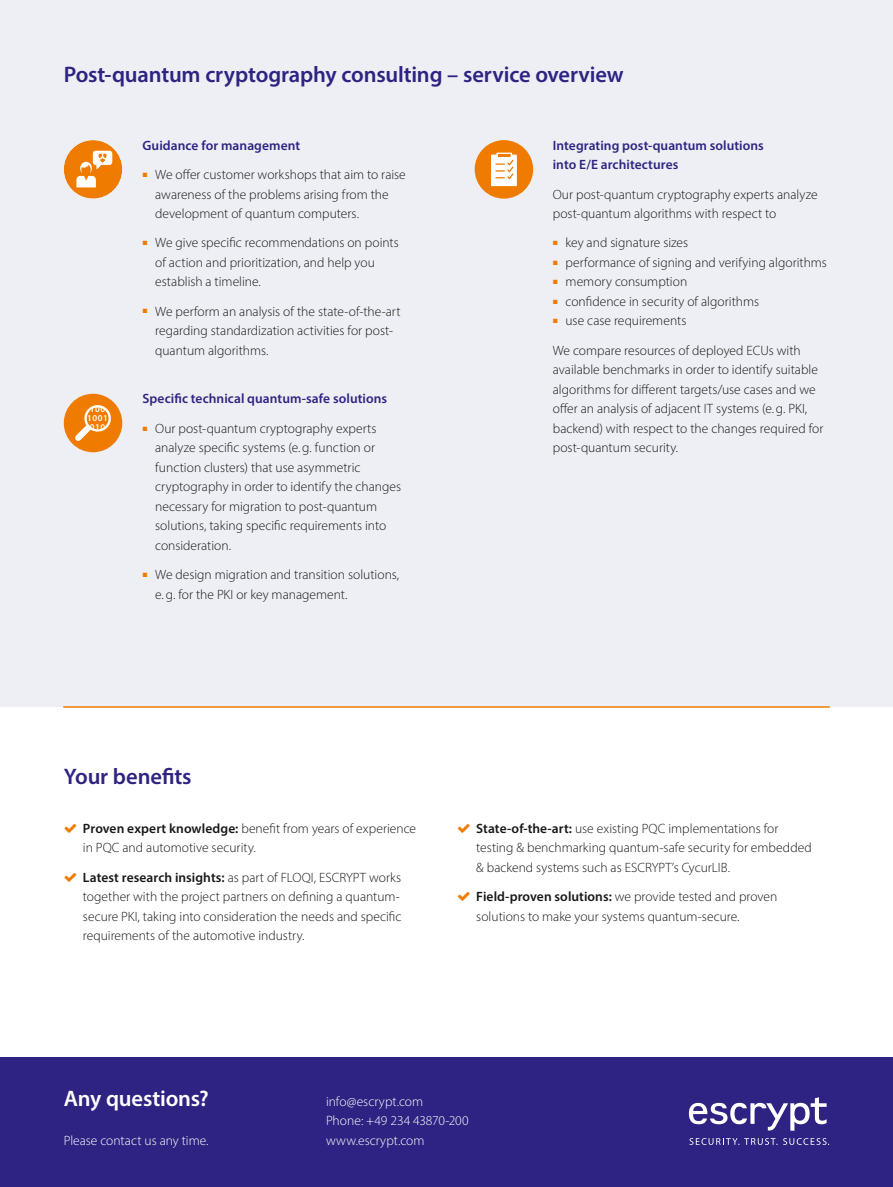
<style>
.page{position:relative;width:893px;height:1187px;background:#fff}
.page>*{position:absolute;margin:0;border:0;box-sizing:border-box;transform-origin:0 0}
.t1{font:600 22.5px "Myriad Pro";letter-spacing:-.005em;color:#2e2382}
.t2{font:600 22.5px "Myriad Pro";letter-spacing:-.01em;color:#fff}
.t3{font:300 13.5px/19.5px "Myriad Pro";color:#181716}
.t4{font:600 13.5px/19.5px "Myriad Pro";letter-spacing:.005em;color:#2e2382}
.t5{font:300 13.5px/19.5px "Myriad Pro";color:#fff}
.t6{font:600 8.85px/9px "Myriad Pro";letter-spacing:.06em;color:#fff}
.s1{font-weight:600}
</style>
<div class="page">
<div style="left:0;top:0;width:893px;height:707px;background:#edeff4"></div>
<div style="left:64px;top:394px;width:58px;height:58px;background:#ef7c00;border-radius:50%"></div>
<svg style="left:75px;top:405px;width:36px;height:36px"></svg>
<div style="left:475px;top:140px;width:58px;height:59px;background:#ef7c00;border-radius:50%"></div>
<svg style="left:491px;top:153px;width:26px;height:33px"></svg>
<div style="left:0;top:1057px;width:893px;height:129px;background:#2e2382"></div>
<svg style="left:689px;top:1138px;width:88px;height:6px"></svg>
<svg style="left:783px;top:1138px;width:46px;height:6px"></svg>
<svg style="left:689px;top:1097px;width:138px;height:33px"></svg>
<hr style="left:64px;top:706px;width:765px;height:1px;background:#ef7c00">
<div style="left:64px;top:140px;width:58px;height:59px;background:#ef7c00;border-radius:50%"></div>
<svg style="left:76px;top:151px;width:36px;height:36px"></svg>
<h1 class="t1" style="left:64px;top:60px;width:561px">Post-quantum cryptography consulting – service overview</h1>
<p class="t6" style="left:85px;top:404px;width:30px">01000<br>10011<br>00101</p>
<p class="t4" style="left:142px;top:135px;width:159px">Guidance for management</p>
<p class="t3" style="left:155px;top:165px;width:252px;text-indent:-13px"><sup>■</sup> We offer customer workshops that aim to raise awareness of the problems arising from the development of quantum computers.</p>
<p class="t3" style="left:155px;top:233px;width:245px;text-indent:-13px"><sup>■</sup> We give specific recommendations on points of action and prioritization, and help you establish a timeline.</p>
<p class="t3" style="left:155px;top:301px;width:247px;text-indent:-13px"><sup>■</sup> We perform an analysis of the state-of-the-art regarding standardization activities for post&shy;quantum algorithms.</p>
<p class="t4" style="left:142px;top:389px;width:246px">Specific technical quantum-safe solutions</p>
<p class="t3" style="left:155px;top:418px;width:247px;text-indent:-13px"><sup>■</sup> Our post-quantum cryptography experts analyze specific systems (e.g. function or function clusters) that use asymmetric cryptography in order to identify the changes necessary for migration to post-quantum solutions, taking specific requirements into consideration.</p>
<p class="t3" style="left:155px;top:564px;width:246px;text-indent:-13px"><sup>■</sup> We design migration and transition solutions, e.g. for the PKI or key management.</p>
<p class="t4" style="left:553px;top:135px;width:213px">Integrating post-quantum solutions into E/E architectures</p>
<p class="t3" style="left:553px;top:184px;width:266px">Our post-quantum cryptography experts analyze post-quantum algorithms with respect to</p>
<p class="t3" style="left:553px;top:233px;width:137px"><sup>■</sup> key and signature sizes</p>
<p class="t3" style="left:553px;top:252px;width:276px"><sup>■</sup> performance of signing and verifying algorithms</p>
<p class="t3" style="left:553px;top:272px;width:136px"><sup>■</sup> memory consumption</p>
<p class="t3" style="left:553px;top:291px;width:208px"><sup>■</sup> confidence in security of algorithms</p>
<p class="t3" style="left:553px;top:306px;width:249px;line-height:29.2px"><sup>■</sup> use case requirements<br>We compare resources of deployed ECUs with</p>
<p class="t3" style="left:553px;top:360px;width:272px">available benchmarks in order to identify suitable algorithms for different targets/use cases and we offer an analysis of adjacent IT systems (e.g. PKI, backend) with respect to the changes required for post-quantum security.</p>
<h1 class="t1" style="left:64px;top:762px;width:129px">Your benefits</h1>
<p class="t3" style="left:83px;top:818px;width:335px"><span class="s1">Proven expert knowledge:</span> benefit from years of experience in PQC and automotive security.</p>
<p class="t3" style="left:83px;top:867px;width:320px"><span class="s1">Latest research insights:</span> as part of FLOQI, ESCRYPT works together with the project partners on defining a quantum&shy;secure PKI, taking into consideration the needs and specific requirements of the automotive industry.</p>
<p class="t3" style="left:476px;top:818px;width:337px"><span class="s1">State-of-the-art:</span> use existing PQC implementations for testing &amp; benchmarking quantum-safe security for embedded &amp; backend systems such as ESCRYPT’s CycurLIB.</p>
<p class="t3" style="left:476px;top:886px;width:303px"><span class="s1">Field-proven solutions:</span> we provide tested and proven solutions to make your systems quantum-secure.</p>
<h1 class="t2" style="left:64px;top:1083px;width:147px">Any questions?</h1>
<p class="t5" style="left:64px;top:1130px;width:146px">Please contact us any time.</p>
<p class="t5" style="left:326px;top:1091px;width:144px">info@escrypt.com<br>Phone: +49 234 43870-200 www.escrypt.com</p>
</div>
